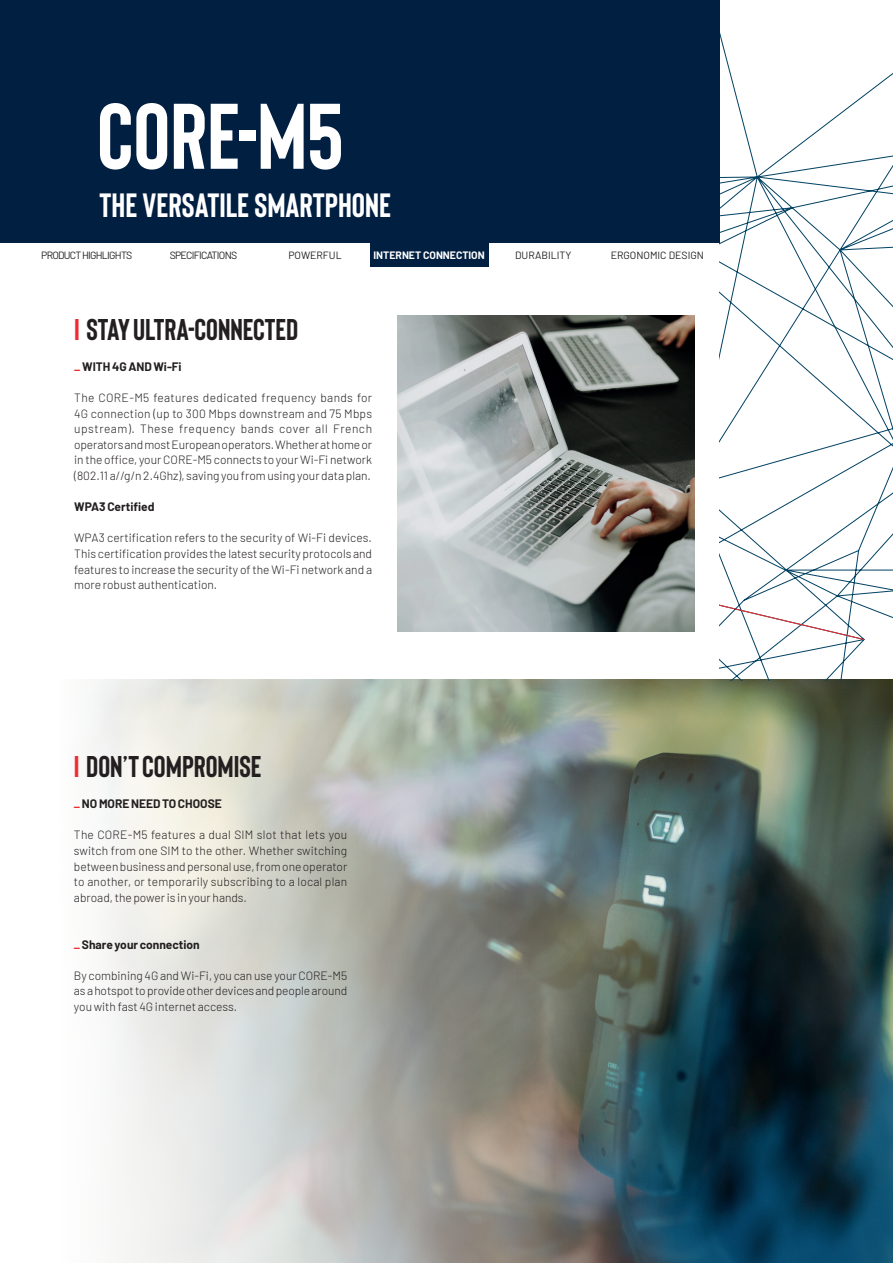
<style>
.page{position:relative;width:893px;height:1263px;background:#fff}
.page>*{position:absolute;margin:0;border:0;box-sizing:border-box;transform-origin:0 0}
.t1{font:700 92.85px "Bison";color:#fff}
.t2{font:700 33.6px "Bison";color:#fff}
.t3{font:700 30px "Bison";color:#231f20}
.t4{font:300 12px/15.6px "Barlow";color:#231f20;text-align:justify}
.t5{font:700 12px "Barlow";color:#231f20}
.t6{font:10.5px "Barlow";letter-spacing:-.015em;color:#231f20}
.t7{font:10.5px "Barlow";letter-spacing:-.07em;color:#231f20}
.t8{font:700 10.5px "Barlow";color:#fff}
.s1{color:#ee2d30}
</style>
<div class="page">
<img style="left:769px;top:680px;width:124px;height:583px">
<img style="left:93px;top:679px;width:676px;height:584px">
<svg style="left:719px;top:0;width:174px;height:680px"></svg>
<svg style="left:719px;top:448px;width:146px;height:232px"></svg>
<div style="left:0;top:0;width:719px;height:243px;background:#001f41"></div>
<img style="left:397px;top:315px;width:297px;height:316px">
<div style="left:370px;top:243px;width:119px;height:24px;background:#001f41"></div>
<h1 class="t1" style="left:97px;top:78px;width:248px">CORE-M5</h1>
<h2 class="t2" style="left:100px;top:184px;width:293px">THE VERSATILE SMARTPHONE</h2>
<p class="t7" style="left:41px;top:247px;width:93px">PRODUCT HIGHLIGHTS</p>
<p class="t7" style="left:170px;top:247px;width:69px">SPECIFICATIONS</p>
<p class="t6" style="left:288px;top:247px;width:55px">POWERFUL</p>
<p class="t8" style="left:374px;top:247px;width:113px">INTERNET CONNECTION</p>
<p class="t6" style="left:515px;top:247px;width:58px">DURABILITY</p>
<p class="t6" style="left:611px;top:247px;width:95px">ERGONOMIC DESIGN</p>
<h3 class="t3" style="left:74px;top:310px;width:226px"><span class="s1">I</span> STAY ULTRA-CONNECTED</h3>
<p class="t5" style="left:74px;top:357px;width:109px"><span class="s1">_</span> WITH 4G AND Wi-Fi</p>
<p class="t4" style="left:74px;top:389px;width:299px">The CORE-M5 features dedicated frequency bands for 4G connection (up to 300 Mbps downstream and 75 Mbps upstream). These frequency bands cover all French operators and most European operators. Whether at home or in the office, your CORE-M5 connects to your Wi-Fi network (802.11 a//g/n 2.4Ghz), saving you from using your data plan.</p>
<p class="t5" style="left:74px;top:498px;width:82px">WPA3 Certified</p>
<p class="t4" style="left:74px;top:529px;width:299px">WPA3 certification refers to the security of Wi-Fi devices.<br>This certification provides the latest security protocols and features to increase the security of the Wi-Fi network and a more robust authentication.</p>
<h3 class="t3" style="left:74px;top:747px;width:189px"><span class="s1">I</span> DON’T COMPROMISE</h3>
<p class="t5" style="left:74px;top:795px;width:149px"><span class="s1">_</span> NO MORE NEED TO CHOOSE</p>
<p class="t4" style="left:74px;top:826px;width:275px">The CORE-M5 features a dual SIM slot that lets you switch from one SIM to the other. Whether switching between business and personal use, from one operator to another, or temporarily subscribing to a local plan abroad, the power is in your hands.</p>
<p class="t5" style="left:74px;top:935px;width:127px"><span class="s1">_</span> Share your connection</p>
<p class="t4" style="left:74px;top:967px;width:275px">By combining 4G and Wi-Fi, you can use your CORE-M5 as a hotspot to provide other devices and people around you with fast 4G internet access.</p>
</div>
